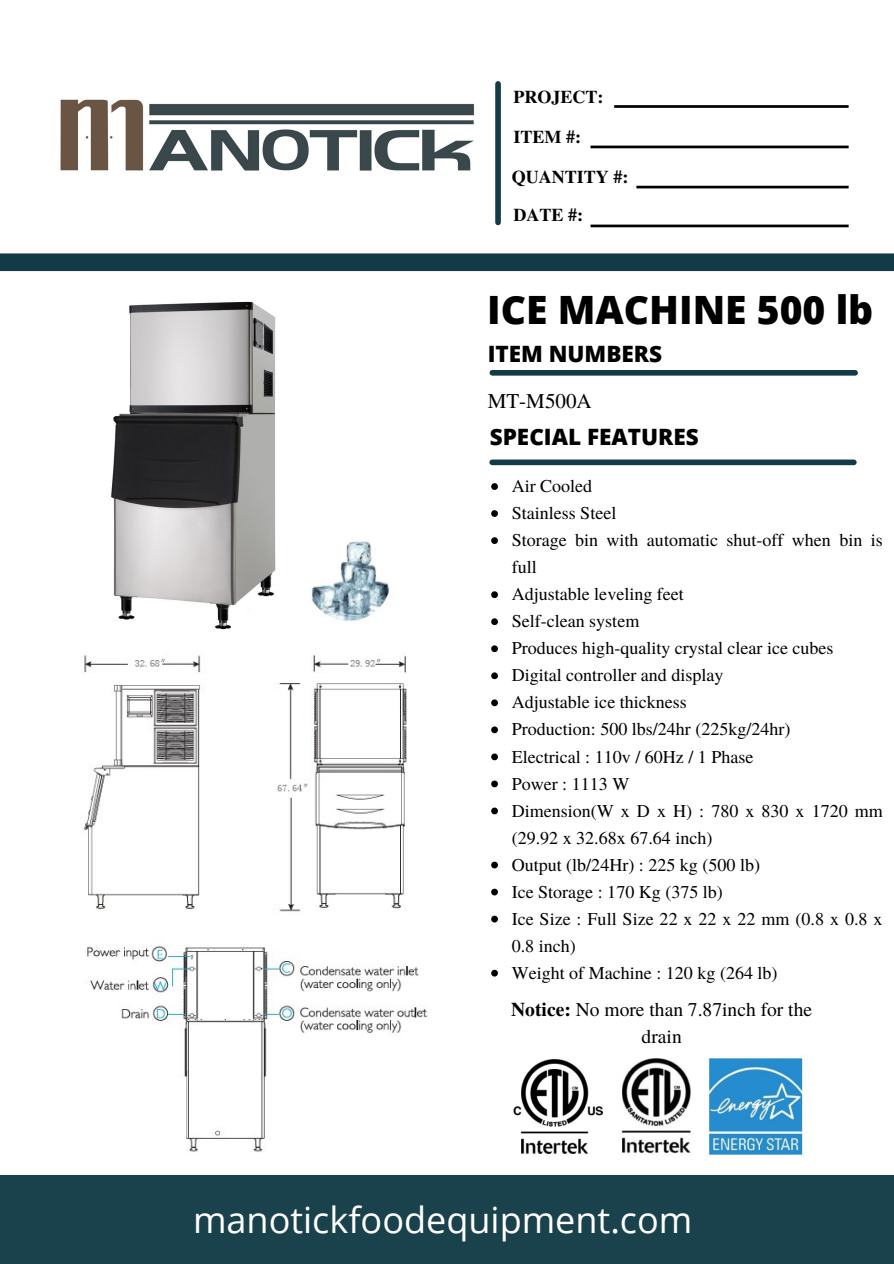
<style>
.page{position:relative;width:894px;height:1264px;background:#fff}
.page>*{position:absolute;margin:0;border:0;box-sizing:border-box;transform-origin:0 0}
.t1{font:800 39px "Open Sans";color:#000}
.t2{font:36px "Open Sans";color:#fff}
.t3{font:800 22.5px "Open Sans";color:#000}
.t4{font:21px "Te X Gyre Termes";color:#000}
.t5{font:19.5px/27px "Te X Gyre Termes";color:#000;text-align:center}
.t6{font:18px/27px "Te X Gyre Termes";color:#000}
.t7{font:700 18px "Te X Gyre Termes";color:#000}
.s1{font-weight:700}
</style>
<div class="page">
<img style="left:60px;top:99px;width:414px;height:72px">
<div style="left:495px;top:84px;width:5px;height:138px;background:#123b47"></div>
<svg style="left:614px;top:105px;width:234px;height:3px"></svg>
<svg style="left:590px;top:146px;width:258px;height:2px"></svg>
<svg style="left:636px;top:186px;width:212px;height:2px"></svg>
<svg style="left:590px;top:224px;width:258px;height:3px"></svg>
<div style="left:0;top:253px;width:893px;height:18px;background:#123b47"></div>
<div style="left:492px;top:370px;width:362px;height:5px;background:#123b47"></div>
<div style="left:492px;top:459px;width:361px;height:6px;background:#123b47"></div>
<div style="left:0;top:1175px;width:893px;height:88px;background:#1a424d"></div>
<svg style="left:491px;top:483px;width:7px;height:7px"></svg>
<svg style="left:491px;top:510px;width:7px;height:7px"></svg>
<svg style="left:491px;top:537px;width:7px;height:7px"></svg>
<svg style="left:491px;top:591px;width:7px;height:7px"></svg>
<svg style="left:491px;top:618px;width:7px;height:7px"></svg>
<svg style="left:491px;top:645px;width:7px;height:7px"></svg>
<svg style="left:491px;top:672px;width:7px;height:7px"></svg>
<svg style="left:491px;top:699px;width:7px;height:7px"></svg>
<svg style="left:491px;top:726px;width:7px;height:7px"></svg>
<svg style="left:491px;top:753px;width:7px;height:7px"></svg>
<svg style="left:491px;top:780px;width:7px;height:7px"></svg>
<svg style="left:491px;top:807px;width:7px;height:7px"></svg>
<svg style="left:491px;top:861px;width:7px;height:7px"></svg>
<svg style="left:491px;top:888px;width:7px;height:7px"></svg>
<svg style="left:491px;top:915px;width:7px;height:7px"></svg>
<svg style="left:491px;top:969px;width:7px;height:7px"></svg>
<img style="left:513px;top:1058px;width:291px;height:97px">
<img style="left:111px;top:301px;width:165px;height:329px">
<img style="left:84px;top:655px;width:323px;height:257px">
<img style="left:87px;top:945px;width:341px;height:207px">
<img style="left:310px;top:541px;width:80px;height:80px">
<p class="t7" style="left:513px;top:82px;width:92px">PROJECT:</p>
<p class="t7" style="left:513px;top:123px;width:69px">ITEM #:</p>
<p class="t7" style="left:511px;top:162px;width:118px">QUANTITY #:</p>
<p class="t7" style="left:513px;top:201px;width:71px">DATE #:</p>
<p class="t1" style="left:487px;top:282px;width:387px">ICE MACHINE 500 lb</p>
<p class="t3" style="left:487px;top:338px;width:176px">ITEM NUMBERS</p>
<p class="t4" style="left:487px;top:385px;width:105px">MT-M500A</p>
<p class="t3" style="left:489px;top:421px;width:210px">SPECIAL FEATURES</p>
<p class="t6" style="left:511px;top:471px;width:82px">Air Cooled</p>
<p class="t6" style="left:511px;top:498px;width:106px">Stainless Steel</p>
<p class="t6" style="left:511px;top:526px;width:372px">Storage bin with automatic shut-off when bin is full</p>
<p class="t6" style="left:511px;top:580px;width:174px">Adjustable leveling feet</p>
<p class="t6" style="left:511px;top:607px;width:129px">Self-clean system</p>
<p class="t6" style="left:511px;top:634px;width:323px">Produces high-quality crystal clear ice cubes</p>
<p class="t6" style="left:511px;top:661px;width:213px">Digital controller and display</p>
<p class="t6" style="left:511px;top:688px;width:177px">Adjustable ice thickness</p>
<p class="t6" style="left:511px;top:715px;width:280px">Production: 500 lbs/24hr (225kg/24hr)</p>
<p class="t6" style="left:511px;top:742px;width:243px">Electrical : 110v / 60Hz / 1 Phase</p>
<p class="t6" style="left:511px;top:769px;width:119px">Power : 1113 W</p>
<p class="t6" style="left:511px;top:796px;width:372px">Dimension(W x D x H) : 780 x 830 x 1720 mm (29.92 x 32.68x 67.64 inch)</p>
<p class="t6" style="left:511px;top:850px;width:250px">Output (lb/24Hr) : 225 kg (500 lb)</p>
<p class="t6" style="left:511px;top:877px;width:213px">Ice Storage : 170 Kg (375 lb)</p>
<p class="t6" style="left:511px;top:904px;width:372px">Ice Size : Full Size 22 x 22 x 22 mm (0.8 x 0.8 x<br>0.8 inch)</p>
<p class="t6" style="left:511px;top:958px;width:267px">Weight of Machine : 120 kg (264 lb)</p>
<p class="t5" style="left:511px;top:994px;width:302px"><span class="s1">Notice:</span> No more than 7.87inch for the drain</p>
<p class="t2" style="left:193px;top:1194px;width:500px">manotickfoodequipment.com</p>
</div>
